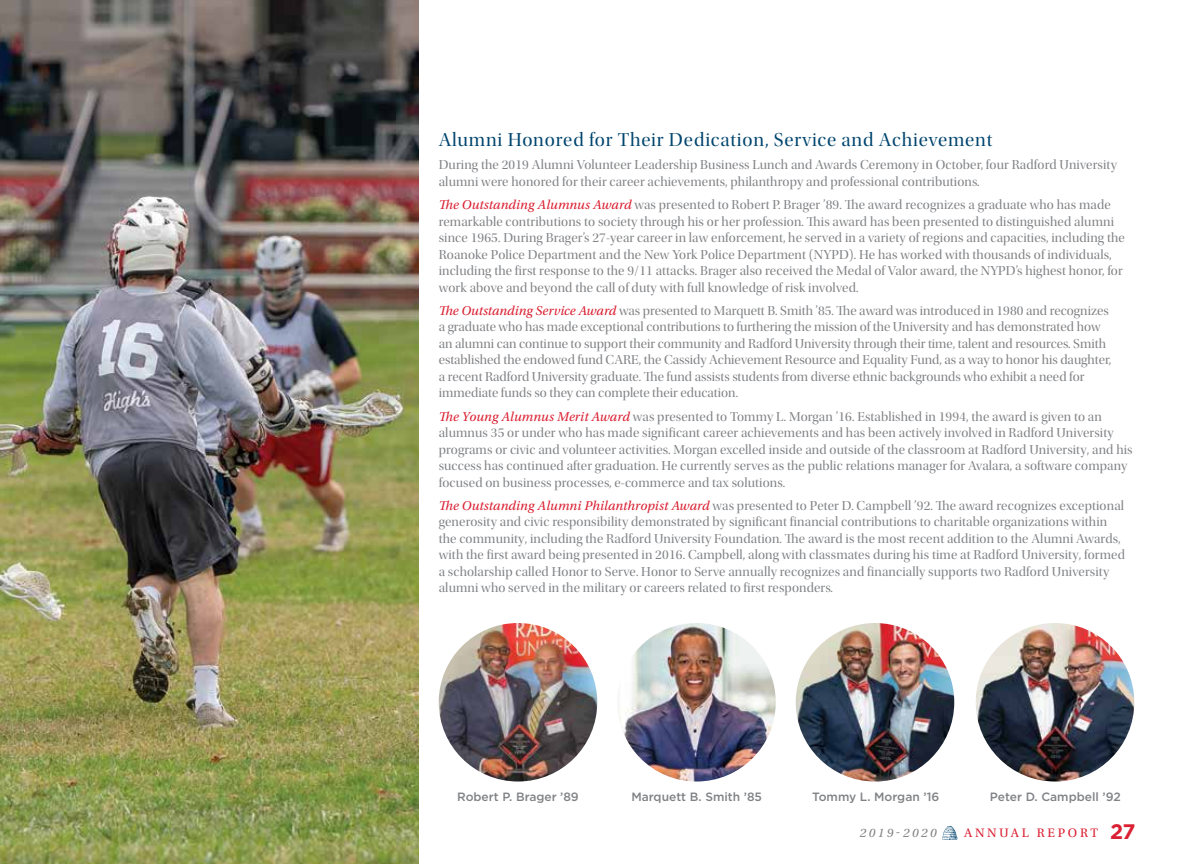
<style>
.page{position:relative;width:1188px;height:864px;background:#fff}
.page>*{position:absolute;margin:0;border:0;box-sizing:border-box;transform-origin:0 0}
.t1{font:19.5px "Utopia Std Disp";letter-spacing:.04em;color:#00456f}
.t2{font:13.5px/16.5px "Utopia Std Disp";letter-spacing:.01em;color:#808285}
.t3{font:12.9px "Utopia Std";letter-spacing:.21em;color:#da2032}
.t4{font:italic 12.9px "Utopia Std";letter-spacing:.2em;color:#808285}
.t5{font:500 12px "Gotham";color:#808285}
.s1{font-family:"Utopia Std";font-style:italic;color:#da2032}
.s2{font-family:"Gotham";font-weight:700;font-size:21px}
</style>
<div class="page">
<img style="left:0;top:0;width:418px;height:864px">
<img style="left:439px;top:623px;width:158px;height:159px;border-radius:79px">
<img style="left:617px;top:623px;width:159px;height:159px;border-radius:79px">
<img style="left:976px;top:623px;width:158px;height:159px;border-radius:79px">
<img style="left:796px;top:623px;width:158px;height:159px;border-radius:79px">
<svg style="left:942px;top:826px;width:15px;height:14px"></svg>
<h1 class="t1" style="left:439px;top:130px;width:555px">Alumni Honored for Their Dedication, Service and Achievement</h1>
<p class="t2" style="left:439px;top:157px;width:680px">During the 2019 Alumni Volunteer Leadership Business Lunch and Awards Ceremony in October, four Radford University alumni were honored for their career achievements, philanthropy and professional contributions.</p>
<p class="t2" style="left:439px;top:197px;width:688px"><span class="s1">The Outstanding Alumnus Award</span> was presented to Robert P. Brager ’89. The award recognizes a graduate who has made remarkable contributions to society through his or her profession. This award has been presented to distinguished alumni since 1965. During Brager’s 27-year career in law enforcement, he served in a variety of regions and capacities, including the Roanoke Police Department and the New York Police Department (NYPD). He has worked with thousands of individuals, including the first response to the 9/11 attacks. Brager also received the Medal of Valor award, the NYPD’s highest honor, for work above and beyond the call of duty with full knowledge of risk involved.</p>
<p class="t2" style="left:439px;top:303px;width:674px"><span class="s1">The Outstanding Service Award</span> was presented to Marquett B. Smith ’85. The award was introduced in 1980 and recognizes a graduate who has made exceptional contributions to furthering the mission of the University and has demonstrated how an alumni can continue to support their community and Radford University through their time, talent and resources. Smith established the endowed fund CARE, the Cassidy Achievement Resource and Equality Fund, as a way to honor his daughter, a recent Radford University graduate. The fund assists students from diverse ethnic backgrounds who exhibit a need for immediate funds so they can complete their education.</p>
<p class="t2" style="left:439px;top:408px;width:695px"><span class="s1">The Young Alumnus Merit Award</span> was presented to Tommy L. Morgan ’16. Established in 1994, the award is given to an alumnus 35 or under who has made significant career achievements and has been actively involved in Radford University programs or civic and volunteer activities. Morgan excelled inside and outside of the classroom at Radford University, and his success has continued after graduation. He currently serves as the public relations manager for Avalara, a software company focused on business processes, e-commerce and tax solutions.</p>
<p class="t2" style="left:439px;top:498px;width:688px"><span class="s1">The Outstanding Alumni Philanthropist Award</span> was presented to Peter D. Campbell ’92. The award recognizes exceptional generosity and civic responsibility demonstrated by significant financial contributions to charitable organizations within the community, including the Radford University Foundation. The award is the most recent addition to the Alumni Awards, with the first award being presented in 2016. Campbell, along with classmates during his time at Radford University, formed a scholarship called Honor to Serve. Honor to Serve annually recognizes and financially supports two Radford University alumni who served in the military or careers related to first responders.</p>
<p class="t5" style="left:457px;top:789px;width:123px">Robert P. Brager ’89</p>
<p class="t5" style="left:631px;top:789px;width:132px">Marquett B. Smith ’85</p>
<p class="t5" style="left:812px;top:789px;width:128px">Tommy L. Morgan ’16</p>
<p class="t5" style="left:990px;top:789px;width:132px">Peter D. Campbell ’92</p>
<p class="t4" style="left:860px;top:826px;width:78px">2019-2020</p>
<p class="t3" style="left:964px;top:826px;width:173px">ANNUAL REPORT <span class="s2">27</span></p>
</div>
